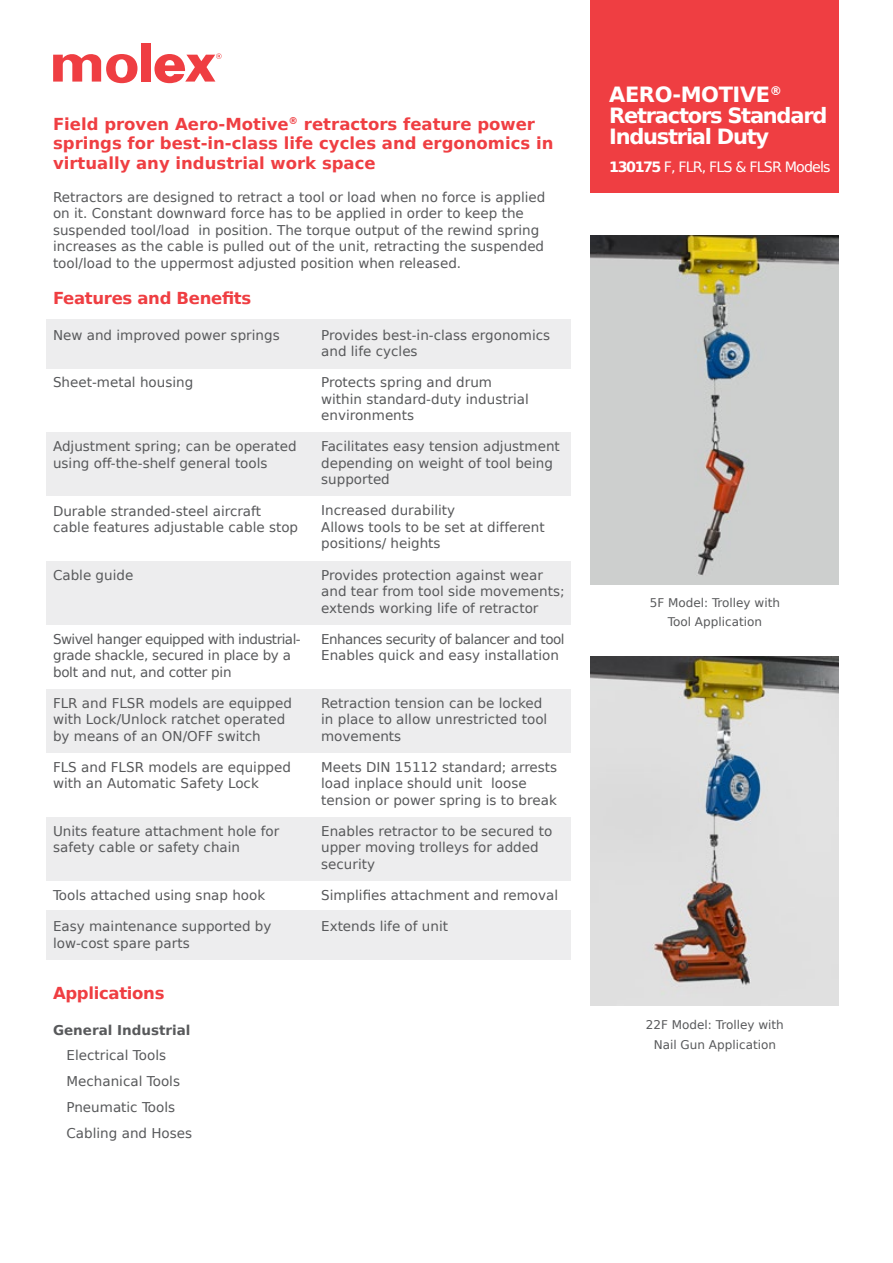
<style>
.page{position:relative;width:893px;height:1263px;background:#fff}
.page>*{position:absolute;margin:0;border:0;box-sizing:border-box;transform-origin:0 0}
.t1{font:700 21px/21px "Bitstream Vera Sans";letter-spacing:-.06em;color:#fff}
.t2{font:700 16.5px/19.5px "Bitstream Vera Sans";color:#ef3e42}
.t3{font:700 16.5px "Bitstream Vera Sans";letter-spacing:-.02em;color:#ef3e42}
.t4{font:14.25px "Bitstream Vera Sans";letter-spacing:-.06em;color:#fff}
.t5{font:13.5px/16.5px "Bitstream Vera Sans";color:#58595b}
.t6{font:13.5px/16.5px "Bitstream Vera Sans";letter-spacing:-.02em;color:#58595b}
.t7{font:13.5px/16.5px "Bitstream Vera Sans";letter-spacing:-.04em;color:#58595b}
.t8{font:700 13.5px "Bitstream Vera Sans";color:#58595b}
.t9{font:12px/19.8px "Bitstream Vera Sans";color:#58595b;text-align:center}
.s1{font-weight:700}
</style>
<div class="page">
<div style="left:141px;top:43px;width:10px;height:39px;background:#ef3e42"></div>
<svg style="left:53px;top:54px;width:84px;height:29px"></svg>
<svg style="left:154px;top:53px;width:68px;height:30px"></svg>
<div style="left:46px;top:319px;width:525px;height:50px;background:#ededee"></div>
<div style="left:46px;top:433px;width:525px;height:63px;background:#ededee"></div>
<div style="left:46px;top:561px;width:525px;height:64px;background:#ededee"></div>
<div style="left:46px;top:689px;width:525px;height:64px;background:#ededee"></div>
<div style="left:46px;top:817px;width:525px;height:64px;background:#ededee"></div>
<div style="left:46px;top:910px;width:525px;height:50px;background:#ededee"></div>
<div style="left:591px;top:0;width:248px;height:193px;background:#ef3e42"></div>
<img style="left:591px;top:236px;width:248px;height:349px">
<img style="left:591px;top:656px;width:248px;height:349px">
<p class="t2" style="left:53px;top:114px;width:502px">Field proven Aero-Motive<sup>®</sup> retractors feature power springs for best-in-class life cycles and ergonomics in virtually any industrial work space</p>
<p class="t5" style="left:53px;top:189px;width:494px">Retractors are designed to retract a tool or load when no force is applied on it. Constant downward force has to be applied in order to keep the suspended tool/load in position. The torque output of the rewind spring increases as the cable is pulled out of the unit, retracting the suspended tool/load to the uppermost adjusted position when released.</p>
<p class="t3" style="left:53px;top:289px;width:200px">Features and Benefits</p>
<p class="t5" style="left:53px;top:327px;width:228px">New and improved power springs</p>
<p class="t5" style="left:53px;top:374px;width:142px">Sheet-metal housing</p>
<p class="t5" style="left:53px;top:438px;width:245px">Adjustment spring; can be operated using off-the-shelf general tools</p>
<p class="t5" style="left:53px;top:503px;width:247px">Durable stranded-steel aircraft cable features adjustable cable stop</p>
<p class="t5" style="left:53px;top:567px;width:82px">Cable guide</p>
<p class="t6" style="left:53px;top:631px;width:249px">Swivel hanger equipped with industrial&shy;grade shackle, secured in place by a bolt and nut, and cotter pin</p>
<p class="t5" style="left:53px;top:695px;width:240px">FLR and FLSR models are equipped with Lock/Unlock ratchet operated by means of an ON/OFF switch</p>
<p class="t5" style="left:53px;top:759px;width:240px">FLS and FLSR models are equipped with an Automatic Safety Lock</p>
<p class="t5" style="left:53px;top:823px;width:228px">Units feature attachment hole for safety cable or safety chain</p>
<p class="t5" style="left:53px;top:887px;width:214px">Tools attached using snap hook</p>
<p class="t5" style="left:53px;top:918px;width:220px">Easy maintenance supported by low-cost spare parts</p>
<p class="t3" style="left:53px;top:984px;width:113px">Applications</p>
<p class="t8" style="left:53px;top:1022px;width:139px">General Industrial</p>
<p class="t5" style="left:67px;top:1043px;width:127px;line-height:25.7px">Electrical Tools<br>Mechanical Tools<br>Pneumatic Tools<br>Cabling and Hoses</p>
<p class="t5" style="left:321px;top:327px;width:231px">Provides best-in-class ergonomics and life cycles</p>
<p class="t5" style="left:321px;top:374px;width:209px">Protects spring and drum within standard-duty industrial environments</p>
<p class="t5" style="left:321px;top:438px;width:240px">Facilitates easy tension adjustment depending on weight of tool being supported</p>
<p class="t5" style="left:321px;top:502px;width:225px">Increased durability<br>Allows tools to be set at different positions/ heights</p>
<p class="t5" style="left:321px;top:567px;width:245px">Provides protection against wear and tear from tool side movements; extends working life of retractor</p>
<p class="t7" style="left:321px;top:631px;width:245px">Enhances security of balancer and tool<br>Enables quick and easy installation</p>
<p class="t5" style="left:321px;top:695px;width:228px">Retraction tension can be locked in place to allow unrestricted tool movements</p>
<p class="t5" style="left:321px;top:759px;width:238px">Meets DIN 15112 standard; arrests load inplace should unit loose tension or power spring is to break</p>
<p class="t5" style="left:321px;top:823px;width:233px">Enables retractor to be secured to upper moving trolleys for added security</p>
<p class="t5" style="left:321px;top:887px;width:239px">Simplifies attachment and removal</p>
<p class="t5" style="left:321px;top:918px;width:128px">Extends life of unit</p>
<h1 class="t1" style="left:609px;top:84px;width:220px">AERO-MOTIVE<sup>®<br></sup>Retractors Standard<br>Industrial Duty</h1>
<p class="t4" style="left:609px;top:159px;width:223px"><span class="s1">130175</span> F, FLR, FLS &amp; FLSR Models</p>
<p class="t9" style="left:650px;top:592px;width:132px">5F Model: Trolley with<br>Tool Application</p>
<p class="t9" style="left:646px;top:1015px;width:139px">22F Model: Trolley with<br>Nail Gun Application</p>
</div>
